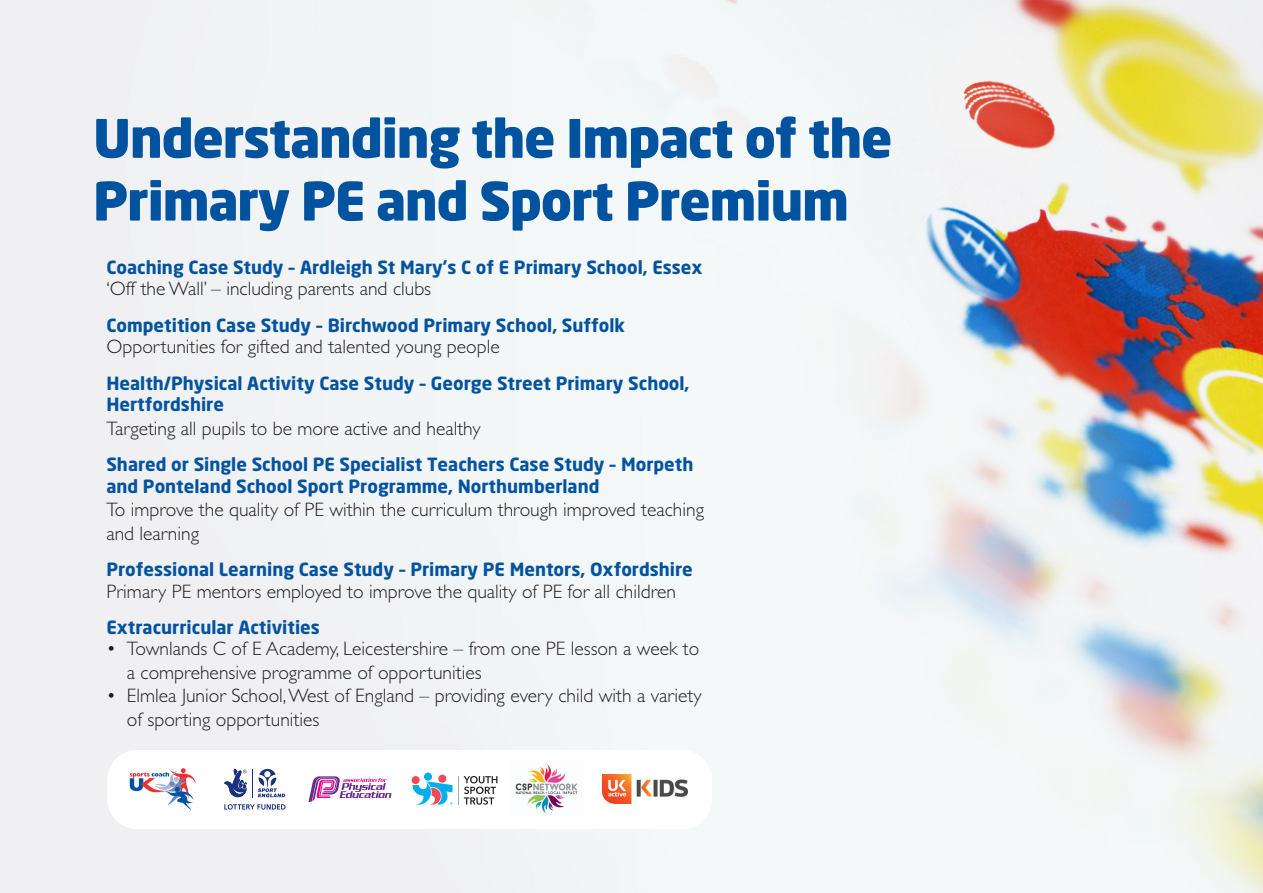
<style>
.page{position:relative;width:1263px;height:893px;background:#fff}
.page>*{position:absolute;margin:0;border:0;box-sizing:border-box;transform-origin:0 0}
.t1{font:900 52.35px/62.7px "Neo Sans";letter-spacing:-.025em;color:#0153a0}
.t2{font:300 19.5px/23.4px "Gill Sans";color:#231f20}
.t3{font:700 18px/21.6px "Neo Sans";color:#0153a0}
</style>
<div class="page">
<img style="left:237px;top:0;width:1026px;height:893px">
<div style="left:107px;top:750px;width:605px;height:79px;background:#fff;border-radius:30px"></div>
<div style="left:412px;top:776px;width:8px;height:8px;background:#ef4b55;border-radius:50%"></div>
<div style="left:438px;top:775px;width:8px;height:8px;background:#ef4b55;border-radius:50%"></div>
<div style="left:424px;top:773px;width:8px;height:8px;background:#00aeef;border-radius:50%"></div>
<svg style="left:458px;top:776px;width:39px;height:29px"></svg>
<svg style="left:412px;top:781px;width:40px;height:24px"></svg>
<img style="left:515px;top:765px;width:63px;height:48px">
<svg style="left:308px;top:776px;width:83px;height:26px"></svg>
<svg style="left:130px;top:768px;width:66px;height:42px"></svg>
<svg style="left:224px;top:804px;width:61px;height:6px"></svg>
<svg style="left:224px;top:768px;width:61px;height:29px"></svg>
<img style="left:603px;top:774px;width:84px;height:30px">
<h1 class="t1" style="left:93px;top:105px;width:801px">Understanding the Impact of the<br>Primary PE and Sport Premium</h1>
<p class="t3" style="left:106px;top:256px;width:598px">Coaching Case Study – Ardleigh St Mary’s C of E Primary School, Essex</p>
<p class="t2" style="left:106px;top:277px;width:326px">‘Off the Wall’ – including parents and clubs</p>
<p class="t3" style="left:106px;top:314px;width:520px">Competition Case Study – Birchwood Primary School, Suffolk</p>
<p class="t2" style="left:106px;top:335px;width:395px">Opportunities for gifted and talented young people</p>
<p class="t3" style="left:106px;top:372px;width:585px">Health/Physical Activity Case Study – George Street Primary School,<br>Hertfordshire</p>
<p class="t2" style="left:106px;top:416px;width:376px">Targeting all pupils to be more active and healthy</p>
<p class="t3" style="left:106px;top:453px;width:588px">Shared or Single School PE Specialist Teachers Case Study – Morpeth and Ponteland School Sport Programme, Northumberland</p>
<p class="t2" style="left:106px;top:498px;width:599px">To improve the quality of PE within the curriculum through improved teaching and learning</p>
<p class="t3" style="left:106px;top:558px;width:588px">Professional Learning Case Study – Primary PE Mentors, Oxfordshire</p>
<p class="t2" style="left:106px;top:579px;width:571px">Primary PE mentors employed to improve the quality of PE for all children</p>
<p class="t3" style="left:106px;top:616px;width:215px">Extracurricular Activities</p>
<p class="t2" style="left:127px;top:637px;width:574px;text-indent:-20px">• Townlands C of E Academy, Leicestershire – from one PE lesson a week to a comprehensive programme of opportunities</p>
<p class="t2" style="left:127px;top:684px;width:576px;text-indent:-20px">• Elmlea Junior School,West of England – providing every child with a variety of sporting opportunities</p>
</div>
